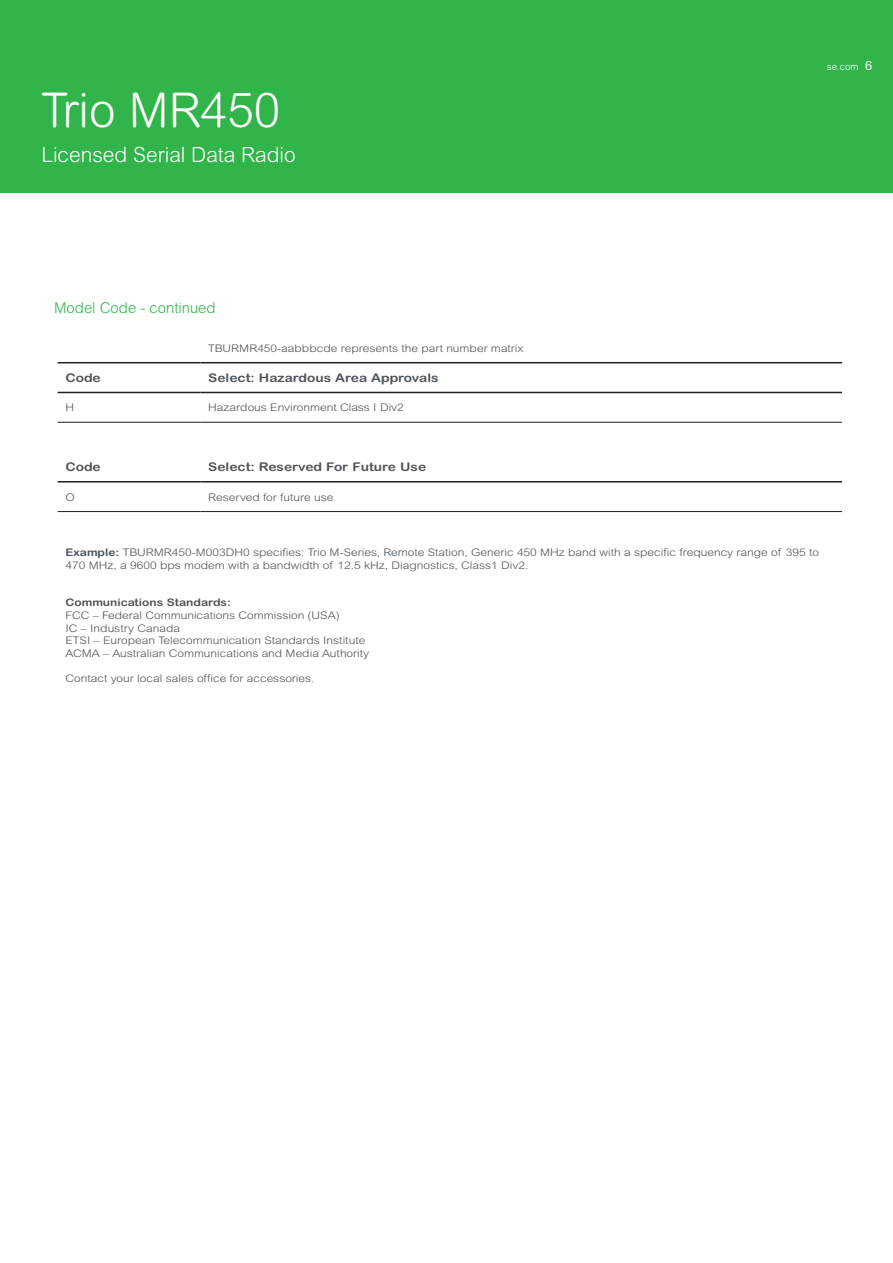
<style>
.page{position:relative;width:893px;height:1263px;background:#fff}
.page>*{position:absolute;margin:0;border:0;box-sizing:border-box;transform-origin:0 0}
.t1{font:300 48px "Arial Rounded MT Std";color:#fff}
.t2{font:300 21px "Arial Rounded MT Std";color:#fff}
.t3{font:300 15px "Arial Rounded MT Std";color:#31b44a}
.t4{font:700 12px "Arial Rounded MT Std";color:#4d545a;scale:1.15 1}
.t5{font:300 10.5px/12.6px "Arial Rounded MT Std";color:#4d545a;scale:1.15 1}
.t6{font:700 10.5px "Arial Rounded MT Std";color:#4d545a;scale:1.15 1}
.t7{font:300 9.75px "Arial Rounded MT Std";color:#fff}
.s1{font-weight:400;font-size:12.75px}
.s2{font-weight:700}
</style>
<div class="page">
<svg style="left:58px;top:363px;width:784px;height:150px"></svg>
<svg style="left:200px;top:363px;width:1px;height:59px"></svg>
<hr style="left:200px;top:422px;width:1px;height:30px;background:#fff">
<svg style="left:200px;top:452px;width:1px;height:61px"></svg>
<hr style="left:58px;top:422px;width:142px;height:1px;background:#231f20">
<hr style="left:200px;top:422px;width:642px;height:1px;background:#231f20">
<hr style="left:58px;top:511px;width:142px;height:1px;background:#231f20">
<hr style="left:200px;top:511px;width:642px;height:1px;background:#231f20">
<hr style="left:58px;top:392px;width:142px;height:1px;background:#231f20">
<hr style="left:200px;top:392px;width:642px;height:1px;background:#231f20">
<hr style="left:58px;top:481px;width:142px;height:1px;background:#231f20">
<hr style="left:200px;top:481px;width:642px;height:1px;background:#231f20">
<hr style="left:58px;top:362px;width:142px;height:1px;background:#231f20">
<hr style="left:200px;top:362px;width:642px;height:1px;background:#231f20">
<div style="left:0;top:0;width:893px;height:192px;background:#31b44a"></div>
<h1 class="t1" style="left:41px;top:82px;width:240px">Trio MR450</h1>
<h2 class="t2" style="left:41px;top:143px;width:256px">Licensed Serial Data Radio</h2>
<p class="t7" style="left:827px;top:61px;width:47px">se.com <span class="s1">6</span></p>
<h3 class="t3" style="left:54px;top:299px;width:163px">Model Code - continued</h3>
<p class="t5" style="left:208px;top:342px;width:276px">TBURMR450-aabbbcde represents the part number matrix</p>
<p class="t4" style="left:66px;top:371px;width:32px">Code</p>
<p class="t4" style="left:208px;top:371px;width:202px">Select: Hazardous Area Approvals</p>
<p class="t5" style="left:66px;top:401px;width:9px">H</p>
<p class="t5" style="left:208px;top:401px;width:172px">Hazardous Environment Class I Div2</p>
<p class="t4" style="left:66px;top:460px;width:32px">Code</p>
<p class="t4" style="left:208px;top:460px;width:191px">Select: Reserved For Future Use</p>
<p class="t5" style="left:66px;top:490px;width:10px">O</p>
<p class="t5" style="left:208px;top:490px;width:110px">Reserved for future use</p>
<p class="t5" style="left:66px;top:546px;width:657px"><span class="s2">Example:</span> TBURMR450-M003DH0 specifies: Trio M-Series, Remote Station, Generic 450 MHz band with a specific frequency range of 395 to<br>470 MHz, a 9600 bps modem with a bandwidth of 12.5 kHz, Diagnostics, Class1 Div2.</p>
<p class="t6" style="left:66px;top:596px;width:145px">Communications Standards:</p>
<p class="t5" style="left:66px;top:609px;width:266px">FCC – Federal Communications Commission (USA)<br>IC – Industry Canada<br>ETSI – European Telecommunication Standards Institute ACMA – Australian Communications and Media Authority</p>
<p class="t5" style="left:66px;top:672px;width:218px">Contact your local sales office for accessories.</p>
</div>
